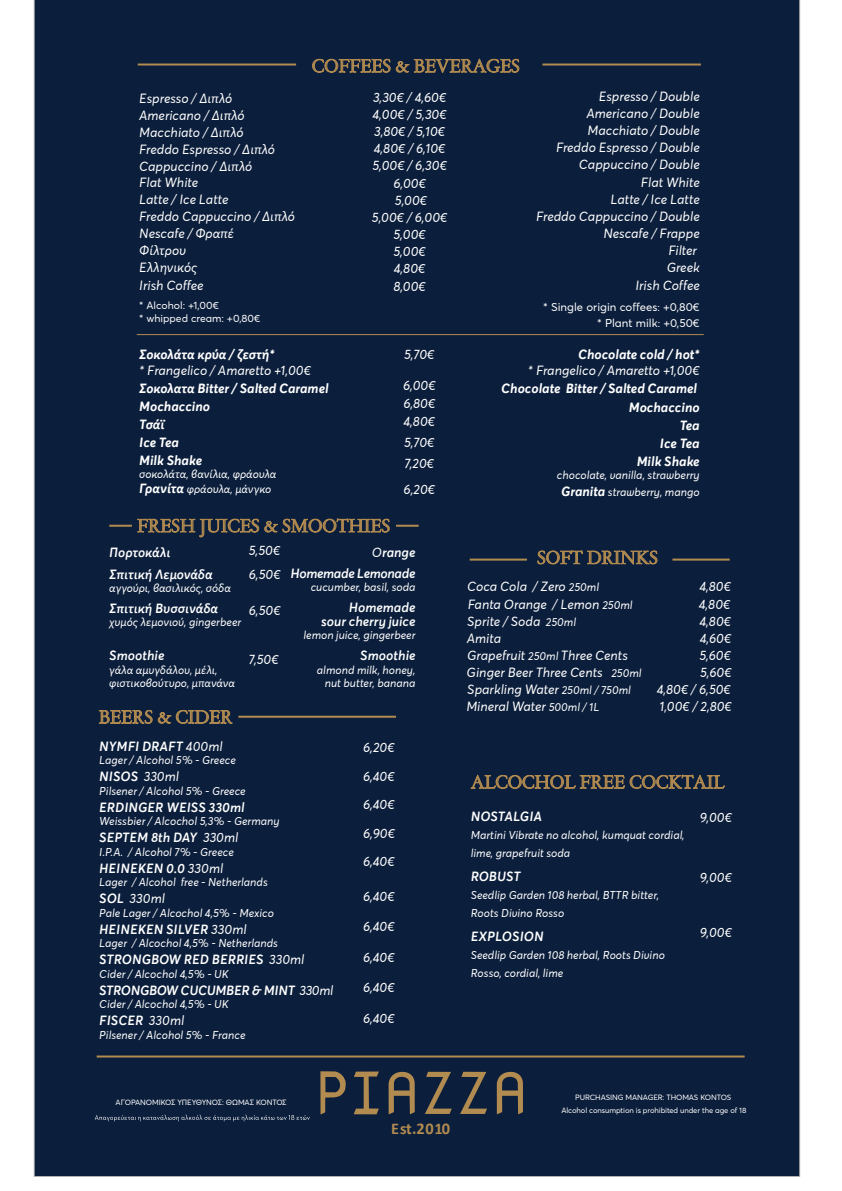
<style>
.page{position:relative;width:842px;height:1191px;background:#fff}
.page>*{position:absolute;margin:0;border:0;box-sizing:border-box;transform-origin:0 0}
.t1{font:20px "PF Garamond Classic";color:#b28b50}
.t2{font:700 16.4px "Calibri";letter-spacing:.04em;color:#b28b50}
.t3{font:italic 13.3px/17.1px "Averta Std";color:#fff}
.t4{font:italic 600 13.3px/21px "Averta Std";color:#fff}
.t5{font:italic 700 13.3px/18px "Averta Std";color:#fff}
.t6{font:italic 600 13.3px/21px "Averta Std";letter-spacing:-.025em;color:#fff;text-align:right}
.t7{font:italic 11.4px/18px "Averta Std";color:#fff}
.t8{font:11.4px/15.2px "Averta Std";color:#fff;text-align:right}
.t9{font:10.5px/13.3px "Averta Std";color:#fff}
.t10{font:7.6px/13.8px "Averta Std";letter-spacing:-.01em;color:#fff;text-align:center}
.s1{font-size:10.5px}
.s2{font-weight:700;font-size:13.3px}
.s3{font-weight:400}
.s4{font-weight:600}
.s5{font-size:11.4px}
</style>
<div class="page">
<div style="left:34px;top:0;width:766px;height:1177px;background:#0b1e3b"></div>
<svg style="left:312px;top:57px;width:78px;height:16px"></svg>
<svg style="left:396px;top:57px;width:123px;height:16px;background:#454442"></svg>
<svg style="left:99px;top:708px;width:53px;height:15px"></svg>
<svg style="left:158px;top:710px;width:74px;height:13px"></svg>
<svg style="left:537px;top:535px;width:120px;height:29px;background:#29313e"></svg>
<svg style="left:320px;top:1071px;width:26px;height:43px"></svg>
<svg style="left:354px;top:1071px;width:25px;height:43px"></svg>
<svg style="left:389px;top:1071px;width:26px;height:43px"></svg>
<svg style="left:497px;top:1071px;width:26px;height:43px"></svg>
<svg style="left:425px;top:1071px;width:27px;height:43px"></svg>
<svg style="left:460px;top:1071px;width:27px;height:43px"></svg>
<svg style="left:95px;top:1114px;width:215px;height:7px;background:#2c3c55"></svg>
<svg style="left:137px;top:511px;width:253px;height:26px;background:#2d343f"></svg>
<hr style="left:138px;top:64px;width:158px;height:2px;background:#b28b50">
<hr style="left:542px;top:64px;width:159px;height:2px;background:#b28b50">
<hr style="left:238px;top:715px;width:158px;height:2px;background:#b28b50">
<svg style="left:471px;top:767px;width:254px;height:22px;background:#31373f"></svg>
<hr style="left:137px;top:334px;width:567px;height:1px;background:#b28b50">
<hr style="left:97px;top:1055px;width:648px;height:2px;background:#b28b50">
<hr style="left:109px;top:525px;width:23px;height:2px;background:#b28b50">
<hr style="left:396px;top:525px;width:23px;height:2px;background:#b28b50">
<hr style="left:470px;top:558px;width:57px;height:2px;background:#b28b50">
<hr style="left:672px;top:558px;width:58px;height:2px;background:#b28b50">
<p class="t3" style="left:139px;top:90px;width:137px">Espresso / Διπλό<br>Americano / Διπλό<br>Macchiato / Διπλό<br>Freddo Espresso / Διπλό<br>Cappuccino / Διπλό</p>
<p class="t3" style="left:139px;top:174px;width:157px">Flat White<br>Latte / Ice Latte<br>Freddo Cappuccino / Διπλό<br>Nescafe / Φραπέ<br>Φίλτρου<br>Ελληνικός<br>Irish Coffee</p>
<p class="t9" style="left:139px;top:299px;width:123px">* Alcohol: +1,00€<br>* whipped cream: +0,80€</p>
<h1 class="t1" style="left:312px;top:56px;width:209px">COFFEES &amp; BEVERAGES</h1>
<p class="t3" style="left:372px;top:89px;width:77px;text-align:center">3,30€ / 4,60€<br>4,00€ / 5,30€<br>3,80€ / 5,10€<br>4,80€ / 6,10€<br>5,00€ / 6,30€<br>6,00€<br>5,00€<br>5,00€ / 6,00€<br>5,00€<br>5,00€<br>4,80€<br>8,00€</p>
<p class="t3" style="left:536px;top:88px;width:165px;text-align:right">Espresso / Double<br>Americano / Double<br>Macchiato / Double<br>Freddo Espresso / Double<br>Cappuccino / Double<br>Flat White<br>Latte / Ice Latte<br>Freddo Cappuccino / Double<br>Nescafe / Frappe<br>Filter<br>Greek<br>Irish Coffee</p>
<p class="t8" style="left:543px;top:300px;width:158px">* Single origin coffees<span class="s1">:</span> +0,80€ * Plant milk<span class="s1">:</span> +0,50€</p>
<p class="t5" style="left:139px;top:346px;width:137px">Σοκολάτα κρύα / ζεστή*</p>
<p class="t3" style="left:139px;top:362px;width:173px">* Frangelico / Amaretto +1,00€</p>
<p class="t5" style="left:139px;top:380px;width:191px">Σοκολατα Bitter / Salted Caramel<br>Mochaccino<br>Τσάϊ<br>Ice Tea<br>Milk Shake</p>
<p class="t7" style="left:139px;top:467px;width:139px;line-height:15.2px">σοκολάτα, βανίλια, φράουλα<br><span class="s2">Γρανίτα</span> φράουλα, μάνγκο</p>
<p class="t3" style="left:404px;top:346px;width:32px">5,70€</p>
<p class="t3" style="left:403px;top:376px;width:34px;line-height:18px;text-align:justify">6,00€ 6,80€ 4,80€</p>
<p class="t3" style="left:404px;top:432px;width:32px;line-height:21px">5,70€<br>7,20€</p>
<p class="t3" style="left:404px;top:481px;width:33px">6,20€</p>
<h1 class="t1" style="left:137px;top:516px;width:255px">FRESH JUICES &amp; SMOOTHIES</h1>
<p class="t4" style="left:109px;top:543px;width:105px">Πορτοκάλι<br>Σπιτική Λεμονάδα</p>
<p class="t7" style="left:109px;top:579px;width:123px">αγγούρι, βασιλικός, σόδα</p>
<p class="t4" style="left:109px;top:598px;width:110px">Σπιτική Βυσσινάδα</p>
<p class="t7" style="left:109px;top:613px;width:133px">χυμός λεμονιού, gingerbeer</p>
<p class="t4" style="left:109px;top:646px;width:57px">Smoothie</p>
<p class="t7" style="left:109px;top:663px;width:127px;line-height:13.3px">γάλα αμυγδάλου, μέλι, φιστικοβούτυρο, μπανάνα</p>
<p class="t3" style="left:249px;top:539px;width:33px;line-height:24px">5,50€<br>6,50€</p>
<p class="t3" style="left:249px;top:603px;width:33px">6,50€</p>
<p class="t3" style="left:249px;top:651px;width:31px">7,50€</p>
<p class="t6" style="left:290px;top:542px;width:127px"><span class="s3">O</span>range<br>Homemade Lemonade</p>
<p class="t7" style="left:311px;top:578px;width:106px">cucumber, basil, soda</p>
<p class="t4" style="left:321px;top:601px;width:96px;line-height:14px;text-align:right">Homemade sour cherry juice</p>
<p class="t7" style="left:304px;top:626px;width:113px">lemon juice, gingerbeer</p>
<p class="t4" style="left:360px;top:646px;width:57px">Smoothie</p>
<p class="t7" style="left:317px;top:663px;width:100px;line-height:13.3px;text-align:right">almond milk, honey, nut butter, banana</p>
<h1 class="t1" style="left:99px;top:707px;width:135px">BΕERS &amp; CIDER</h1>
<p class="t4" style="left:99px;top:736px;width:125px">NYMFI DRAFT <span class="s3">400ml</span></p>
<p class="t7" style="left:99px;top:751px;width:138px">Lager / Alcohol 5% - Greece</p>
<p class="t4" style="left:99px;top:767px;width:81px">ΝISOS <span class="s3">330ml</span></p>
<p class="t7" style="left:99px;top:782px;width:148px">Pilsener / Alcohol 5% - Greece</p>
<p class="t4" style="left:99px;top:797px;width:147px">ERDINGER WEISS 330ml</p>
<p class="t7" style="left:99px;top:812px;width:182px">Weissbier / Alcochol 5,3% - Germany</p>
<p class="t4" style="left:99px;top:828px;width:141px">SEPTEM 8th DAY <span class="s3">330ml</span></p>
<p class="t7" style="left:99px;top:843px;width:136px">Ι.P.Α. / Alcohol 7% - Greece</p>
<p class="t4" style="left:99px;top:858px;width:126px">HEINEKEN 0.0 <span class="s3">330ml</span></p>
<p class="t7" style="left:99px;top:873px;width:170px">Lager / Alcohol free - Netherlands</p>
<p class="t3" style="left:99px;top:890px;width:67px"><span class="s4">SOL</span> 330ml</p>
<p class="t7" style="left:99px;top:904px;width:176px">Pale Lager / Alcochol 4,5% - Μexico</p>
<p class="t4" style="left:99px;top:919px;width:149px">HEINEKEN SILVER <span class="s3">330ml</span></p>
<p class="t7" style="left:99px;top:934px;width:180px">Lager / Alcochol 4,5% - Netherlands</p>
<p class="t4" style="left:99px;top:949px;width:207px">STRONGBOW RED BERRIES <span class="s3">330ml</span></p>
<p class="t7" style="left:99px;top:965px;width:131px">Cider / Alcochol 4,5% - UK</p>
<p class="t6" style="left:99px;top:980px;width:236px">STRONGBOW CUCUMBER &amp; MINT <span class="s3">330ml</span></p>
<p class="t7" style="left:99px;top:995px;width:131px">Cider / Alcochol 4,5% - UK</p>
<p class="t4" style="left:99px;top:1010px;width:86px">FISCER <span class="s3">330ml</span></p>
<p class="t7" style="left:99px;top:1026px;width:148px">Pilsener / Alcohol 5% - France</p>
<p class="t3" style="left:363px;top:733px;width:33px;line-height:28.6px;text-align:justify">6,20€ 6,40€ 6,40€ 6,90€ 6,40€</p>
<p class="t3" style="left:363px;top:888px;width:33px">6,40€</p>
<p class="t3" style="left:363px;top:918px;width:33px">6,40€</p>
<p class="t3" style="left:363px;top:949px;width:33px">6,40€</p>
<p class="t3" style="left:363px;top:979px;width:33px">6,40€</p>
<p class="t3" style="left:363px;top:1010px;width:33px">6,40€</p>
<p class="t5" style="left:578px;top:346px;width:123px">Chocolate cold / hot*</p>
<p class="t3" style="left:528px;top:363px;width:173px">* Frangelico / Amaretto +1,00€</p>
<p class="t5" style="left:501px;top:380px;width:200px;text-align:right">Chocolate Bitter / Salted Caramel<br>Mochaccino<br>Tea<br>Ice Tea<br>Milk Shake</p>
<p class="t7" style="left:557px;top:467px;width:144px;line-height:17.1px;text-align:center">chocolate, vanilla, strawberry<br><span class="s2">Granita</span> strawberry, mango</p>
<h1 class="t1" style="left:537px;top:547px;width:122px">SOFT DRINKS</h1>
<p class="t3" style="left:467px;top:579px;width:133px">Coca Cola / Zero <span class="s5">250ml</span></p>
<p class="t3" style="left:699px;top:579px;width:33px">4,80€</p>
<p class="t3" style="left:468px;top:596px;width:166px">Fanta Orange / Lemon <span class="s5">250ml</span></p>
<p class="t3" style="left:699px;top:596px;width:33px">4,80€</p>
<p class="t3" style="left:467px;top:613px;width:110px">Sprite / Soda <span class="s5">250ml</span></p>
<p class="t3" style="left:699px;top:613px;width:33px">4,80€</p>
<p class="t3" style="left:467px;top:630px;width:36px">Amita</p>
<p class="t3" style="left:700px;top:630px;width:33px">4,60€</p>
<p class="t3" style="left:467px;top:647px;width:162px">Grapefruit <span class="s5">250ml</span> Three Cents</p>
<p class="t3" style="left:699px;top:647px;width:33px">5,60€</p>
<p class="t3" style="left:467px;top:664px;width:177px">Ginger Beer Three Cents <span class="s5">250ml</span></p>
<p class="t3" style="left:700px;top:664px;width:33px">5,60€</p>
<p class="t3" style="left:467px;top:681px;width:165px">Sparkling Water <span class="s5">250ml / 750ml</span></p>
<p class="t3" style="left:657px;top:681px;width:76px">4,80€ / 6,50€</p>
<p class="t3" style="left:466px;top:699px;width:135px">Mineral Water <span class="s5">500ml / 1L</span></p>
<p class="t3" style="left:659px;top:699px;width:74px">1,00€ / 2,80€</p>
<h1 class="t1" style="left:471px;top:772px;width:255px">ALCOCHOL FREE COCKTAIL</h1>
<p class="t3" style="left:700px;top:809px;width:34px">9,00€</p>
<p class="t4" style="left:471px;top:806px;width:73px">NOSTALGIA</p>
<p class="t7" style="left:471px;top:826px;width:215px">Martini Vibrate no alcohol, kumquat cordial, lime, grapefruit soda</p>
<p class="t4" style="left:471px;top:866px;width:52px">ROBUST</p>
<p class="t7" style="left:471px;top:886px;width:190px">Seedlip Garden 108 herbal, BTTR bitter,<br>Roots Divino Rosso</p>
<p class="t4" style="left:471px;top:926px;width:74px">EXPLOSION</p>
<p class="t7" style="left:471px;top:946px;width:196px">Seedlip Garden 108 herbal, Roots Divino<br>Rosso, cordial, lime</p>
<p class="t3" style="left:700px;top:869px;width:34px">9,00€</p>
<p class="t3" style="left:700px;top:924px;width:34px">9,00€</p>
<p class="t10" style="left:116px;top:1095px;width:173px">ΑΓΟΡΑΝΟΜΙΚΟΣ ΥΠΕΥΘΥΝΟΣ: ΘΩΜΑΣ ΚΟΝΤΟΣ</p>
<p class="t2" style="left:391px;top:1116px;width:60px">Est.2010</p>
<p class="t10" style="left:561px;top:1089px;width:187px">PURCHASING MANAGER: THOMAS KONTOS<br>Alcohol consumption is prohibited under the age of 18</p>
</div>
